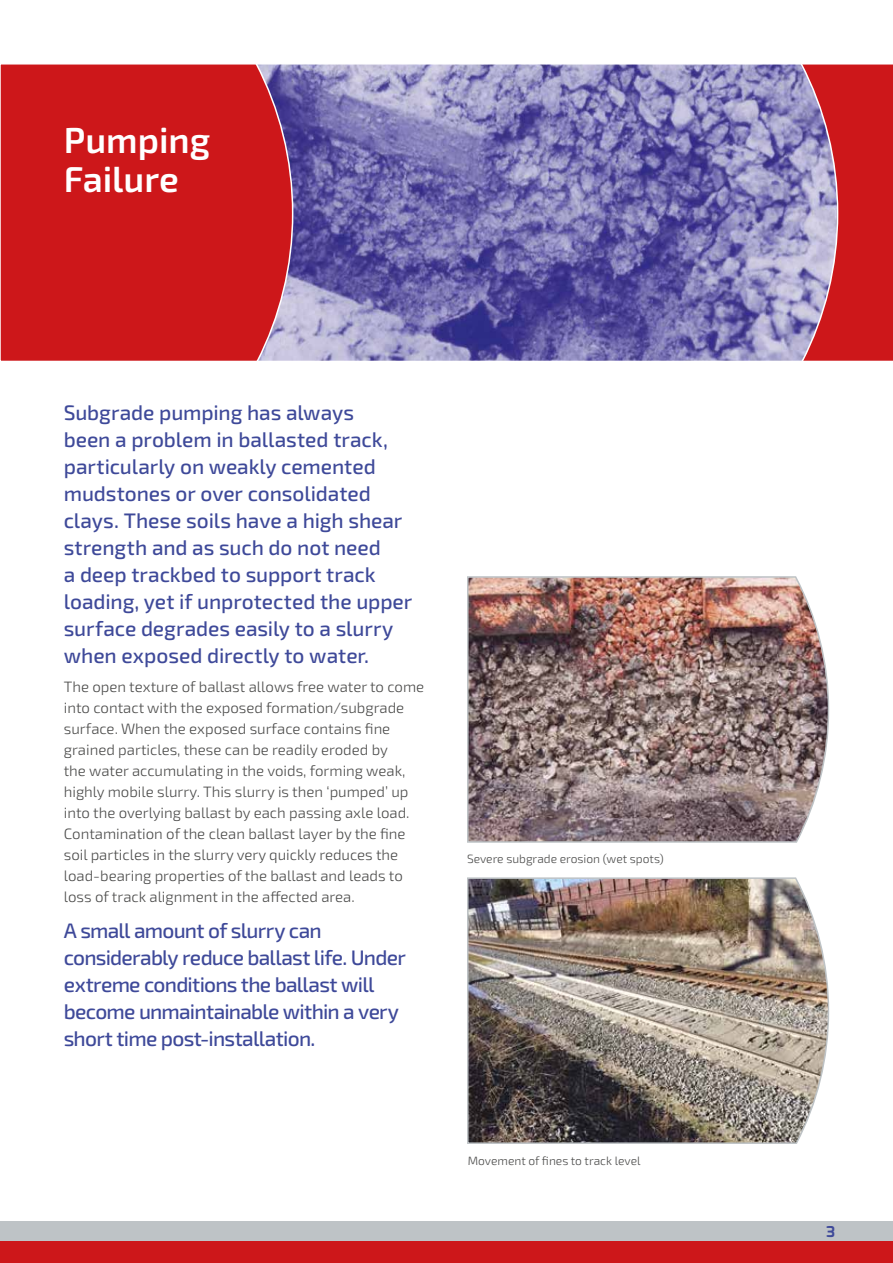
<style>
.page{position:relative;width:893px;height:1263px;background:#fff}
.page>*{position:absolute;margin:0;border:0;box-sizing:border-box;transform-origin:0 0}
.t1{font:600 36px/39px "Exo 2.0";color:#fff}
.t2{font:500 21px/27px "Exo 2.0";letter-spacing:-.01em;color:#3e4999}
.t3{font:500 21px/27px "Exo 2.0";letter-spacing:-.035em;color:#3e4999}
.t4{font:300 15px/21px "Exo 2.0";color:#4a4a49}
.t5{font:700 15px "Exo";color:#3e4999}
.t6{font:300 12px "Exo 2.0";color:#4a4a49}
</style>
<div class="page">
<div style="left:0;top:1221px;width:893px;height:21px;background:#bec3c6"></div>
<div style="left:0;top:1242px;width:893px;height:21px;background:#cd171a"></div>
<div style="left:839px;top:64px;width:54px;height:297px;background:#cd171a"></div>
<svg style="left:294px;top:64px;width:545px;height:297px;background:#7f76b0"></svg>
<svg style="left:0;top:64px;width:294px;height:297px;background:#ce262a"></svg>
<img style="left:467px;top:576px;width:363px;height:267px">
<img style="left:467px;top:877px;width:363px;height:267px">
<h1 class="t1" style="left:64px;top:121px;width:148px">Pumping<br>Failure</h1>
<p class="t2" style="left:64px;top:399px;width:350px">Subgrade pumping has always<br>been a problem in ballasted track, particularly on weakly cemented mudstones or over consolidated clays. These soils have a high shear strength and as such do not need<br>a deep trackbed to support track loading, yet if unprotected the upper surface degrades easily to a slurry when exposed directly to water.</p>
<p class="t4" style="left:64px;top:677px;width:362px">The open texture of ballast allows free water to come into contact with the exposed formation/subgrade surface. When the exposed surface contains fine grained particles, these can be readily eroded by<br>the water accumulating in the voids, forming weak, highly mobile slurry. This slurry is then ‘pumped’ up into the overlying ballast by each passing axle load.<br>Contamination of the clean ballast layer by the fine soil particles in the slurry very quickly reduces the load-bearing properties of the ballast and leads to loss of track alignment in the affected area.</p>
<h2 class="t3" style="left:64px;top:917px;width:344px">A small amount of slurry can considerably reduce ballast life. Under extreme conditions the ballast will become unmaintainable within a very short time post-installation.</h2>
<p class="t6" style="left:467px;top:852px;width:198px">Severe subgrade erosion (wet spots)</p>
<p class="t6" style="left:468px;top:1154px;width:174px">Movement of fines to track level</p>
<p class="t5" style="left:826px;top:1221px;width:10px">3</p>
</div>
